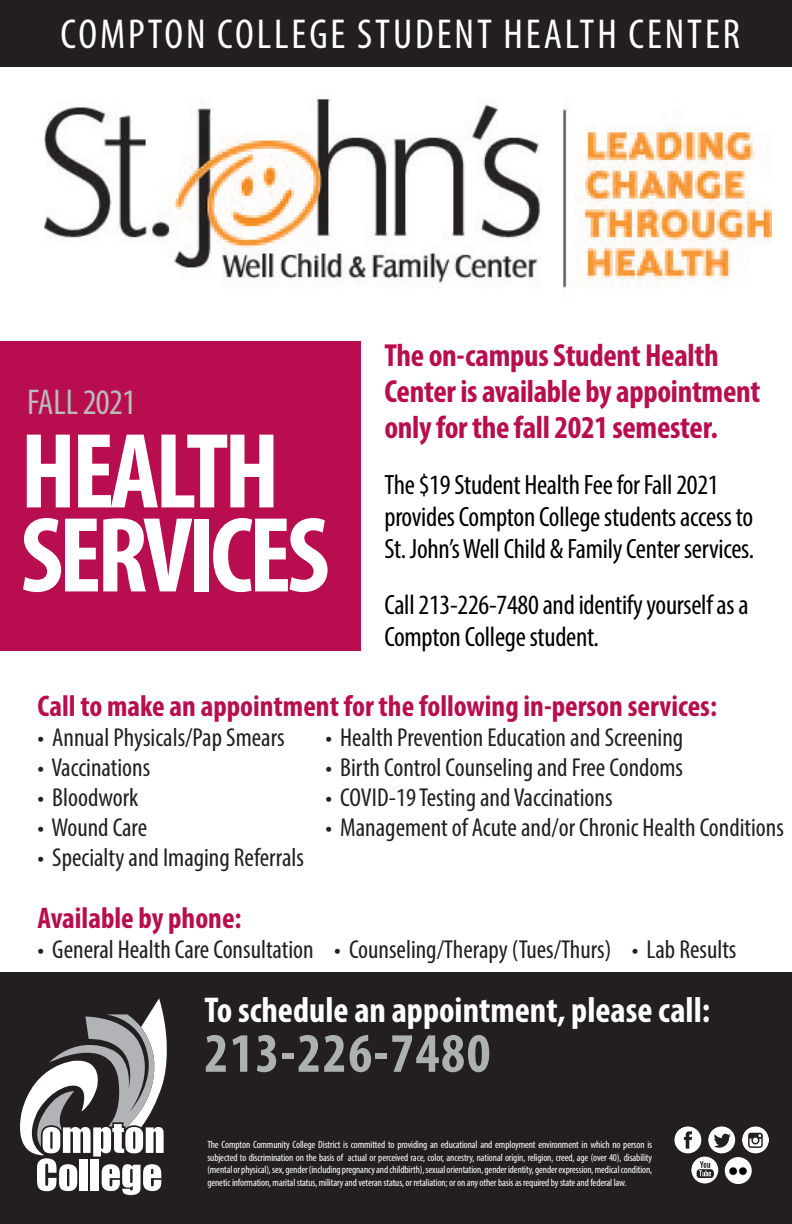
<style>
.page{position:relative;width:792px;height:1224px;background:#fff}
.page>*{position:absolute;margin:0;border:0;box-sizing:border-box;transform-origin:0 0}
.t1{font:700 condensed 108px/84px "Myriad Pro";letter-spacing:-.04em;color:#fff}
.t2{font:700 condensed 56px "Myriad Pro";letter-spacing:.03em;color:#adb2b1}
.t3{font:condensed 42px "Myriad Pro";letter-spacing:.07em;color:#fff}
.t4{font:700 condensed 36px "Myriad Pro";color:#fff}
.t5{font:condensed 36px "Myriad Pro";letter-spacing:-.02em;color:#b8bcbb}
.t6{font:700 condensed 32px/36px "Myriad Pro";letter-spacing:-.01em;color:#b80d4e}
.t7{font:700 condensed 30px "Myriad Pro";color:#b80d4e}
.t8{font:condensed 28px/32px "Myriad Pro";letter-spacing:-.01em;color:#000}
.t9{font:condensed 26px "Myriad Pro";color:#231f20}
.t10{font:condensed 10.4px/12.6px "Myriad Pro";letter-spacing:-.01em;color:#fff;text-align:justify}
</style>
<div class="page">
<div style="left:0;top:972px;width:792px;height:252px;background:#231f20"></div>
<div style="left:0;top:0;width:792px;height:66px;background:#231f20"></div>
<svg style="left:20px;top:998px;width:147px;height:197px"></svg>
<img style="left:691px;top:1157px;width:27px;height:27px;border-radius:13px">
<img style="left:674px;top:1126px;width:27px;height:27px;border-radius:13px">
<img style="left:708px;top:1126px;width:27px;height:27px;border-radius:13px">
<img style="left:742px;top:1126px;width:27px;height:27px;border-radius:13px">
<img style="left:725px;top:1157px;width:27px;height:27px;border-radius:13px">
<div style="left:0;top:342px;width:361px;height:309px;background:#b80d4e"></div>
<img style="left:45px;top:99px;width:726px;height:190px">
<h3 class="t3" style="left:61px;top:9px;width:681px">COMPTON COLLEGE STUDENT HEALTH CENTER</h3>
<h3 class="t5" style="left:27px;top:380px;width:111px">FALL 2021</h3>
<h1 class="t1" style="left:21px;top:427px;width:310px">HEALTH<br>SERVICES</h1>
<h3 class="t6" style="left:384px;top:336px;width:377px">The on-campus Student Health<br>Center is available by appointment only for the fall 2021 semester.</h3>
<h3 class="t8" style="left:384px;top:468px;width:371px">The $19 Student Health Fee for Fall 2021 provides Compton College students access to<br>St. John’s Well Child &amp; Family Center services.</h3>
<h3 class="t8" style="left:384px;top:589px;width:366px">Call 213-226-7480 and identify yourself as a<br>Compton College student.</h3>
<h3 class="t7" style="left:37px;top:687px;width:681px">Call to make an appointment for the following in-person services:</h3>
<h3 class="t9" style="left:37px;top:722px;width:249px">• Annual Physicals/Pap Smears</h3>
<h3 class="t9" style="left:325px;top:722px;width:359px">• Health Prevention Education and Screening</h3>
<h3 class="t9" style="left:37px;top:752px;width:114px">• Vaccinations</h3>
<h3 class="t9" style="left:325px;top:752px;width:359px">• Birth Control Counseling and Free Condoms</h3>
<h3 class="t9" style="left:37px;top:782px;width:102px">• Bloodwork</h3>
<h3 class="t9" style="left:325px;top:782px;width:289px">• COVID-19 Testing and Vaccinations</h3>
<h3 class="t9" style="left:37px;top:812px;width:111px">• Wound Care</h3>
<h3 class="t9" style="left:325px;top:812px;width:460px">• Management of Acute and/or Chronic Health Conditions</h3>
<h3 class="t9" style="left:37px;top:842px;width:268px">• Specialty and Imaging Referrals</h3>
<h3 class="t7" style="left:37px;top:899px;width:206px">Available by phone:</h3>
<h3 class="t9" style="left:37px;top:934px;width:701px">• General Health Care Consultation • Counseling/Therapy (Tues/Thurs) • Lab Results</h3>
<h3 class="t4" style="left:204px;top:987px;width:507px">To schedule an appointment, please call:</h3>
<h2 class="t2" style="left:204px;top:1018px;width:288px">213-226-7480</h2>
<p class="t10" style="left:207px;top:1138px;width:446px">The Compton Community College District is committed to providing an educational and employment environment in which no person is subjected to discrimination on the basis of actual or perceived race, color, ancestry, national origin, religion, creed, age (over 40), disability (mental or physical), sex, gender (including pregnancy and childbirth), sexual orientation, gender identity, gender expression, medical condition, genetic information, marital status, military and veteran status, or retaliation; or on any other basis as required by state and federal law.</p>
</div>
